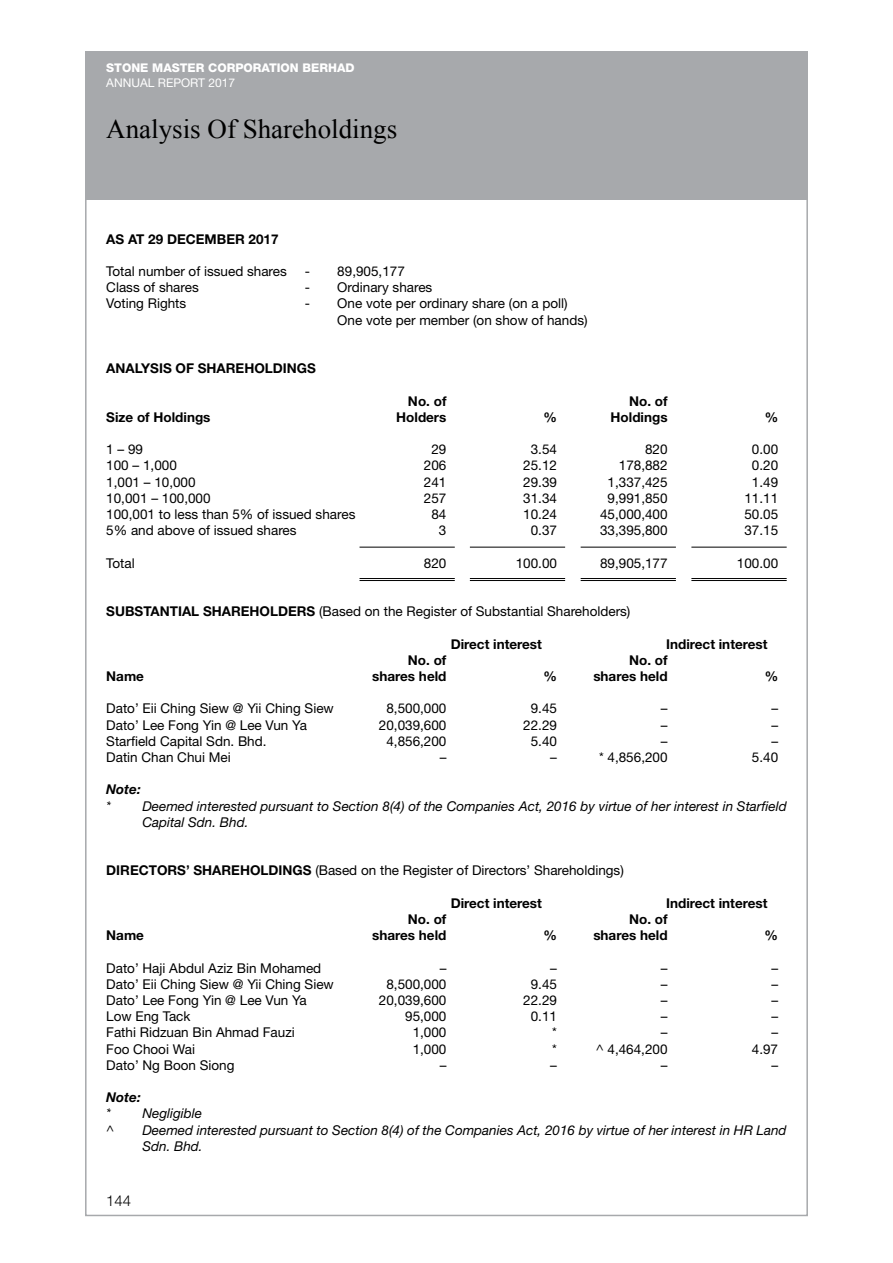
<style>
.page{position:relative;width:893px;height:1263px;background:#fff}
.page>*{position:absolute;margin:0;border:0;box-sizing:border-box;transform-origin:0 0}
.t1{font:27px "Times New Roman";color:#000}
.t2{font:300 15px "Helvetica Neue LT Std";color:#000}
.t3{font:13.5px/16.2px "Helvetica Neue LT Std";color:#000}
.t4{font:italic 13.5px/16.2px "Helvetica Neue LT Std";color:#000}
.t5{font:700 13.5px "Helvetica Neue LT Std";color:#000}
.t6{font:italic 700 13.5px "Helvetica Neue LT Std";color:#000}
.t7{font:800 12px "Helvetica Neue LT Std";color:#fff}
.t8{font:12px "Helvetica Neue LT Std";color:#fff}
.s1{font-weight:700}
</style>
<div class="page">
<div style="left:85px;top:51px;width:723px;height:149px;background:#a7a9ac"></div>
<hr style="left:691px;top:547px;width:96px;height:1px;background:#000">
<hr style="left:691px;top:578px;width:96px;height:1px;background:#000">
<hr style="left:691px;top:580px;width:96px;height:1px;background:#000">
<hr style="left:581px;top:547px;width:95px;height:1px;background:#000">
<hr style="left:581px;top:578px;width:95px;height:1px;background:#000">
<hr style="left:581px;top:580px;width:95px;height:1px;background:#000">
<hr style="left:470px;top:547px;width:95px;height:1px;background:#000">
<hr style="left:470px;top:578px;width:95px;height:1px;background:#000">
<hr style="left:470px;top:580px;width:95px;height:1px;background:#000">
<hr style="left:360px;top:547px;width:95px;height:1px;background:#000">
<hr style="left:360px;top:578px;width:95px;height:1px;background:#000">
<hr style="left:360px;top:580px;width:95px;height:1px;background:#000">
<p class="t7" style="left:106px;top:61px;width:250px">STONE MASTER CORPORATION BERHAD</p>
<p class="t8" style="left:106px;top:75px;width:130px">ANNUAL REPORT 2017</p>
<h1 class="t1" style="left:106px;top:111px;width:292px">Analysis Of Shareholdings</h1>
<p class="t5" style="left:106px;top:230px;width:174px">AS AT 29 DECEMBER 2017</p>
<p class="t3" style="left:106px;top:263px;width:182px">Total number of issued shares</p>
<p class="t3" style="left:305px;top:263px;width:102px">- 89,905,177</p>
<p class="t3" style="left:106px;top:279px;width:94px">Class of shares</p>
<p class="t3" style="left:305px;top:279px;width:129px">- Ordinary shares</p>
<p class="t3" style="left:106px;top:295px;width:82px">Voting Rights</p>
<p class="t3" style="left:337px;top:295px;width:252px;text-indent:-33px">- One vote per ordinary share (on a poll)<br>One vote per member (on show of hands)</p>
<p class="t5" style="left:106px;top:360px;width:211px">ANALYSIS OF SHAREHOLDINGS</p>
<p class="t5" style="left:408px;top:392px;width:40px">No. of</p>
<p class="t5" style="left:629px;top:392px;width:40px">No. of</p>
<p class="t5" style="left:106px;top:409px;width:106px">Size of Holdings</p>
<p class="t5" style="left:396px;top:409px;width:52px">Holders</p>
<p class="t5" style="left:544px;top:409px;width:15px">%</p>
<p class="t5" style="left:611px;top:409px;width:58px">Holdings</p>
<p class="t5" style="left:765px;top:409px;width:15px">%</p>
<p class="t3" style="left:106px;top:441px;width:38px">1 – 99</p>
<p class="t3" style="left:431px;top:441px;width:17px">29</p>
<p class="t3" style="left:531px;top:441px;width:28px">3.54</p>
<p class="t3" style="left:645px;top:441px;width:24px">820</p>
<p class="t3" style="left:752px;top:441px;width:28px">0.00</p>
<p class="t3" style="left:106px;top:457px;width:72px">100 – 1,000</p>
<p class="t3" style="left:424px;top:457px;width:24px">206</p>
<p class="t3" style="left:523px;top:457px;width:35px">25.12</p>
<p class="t3" style="left:619px;top:457px;width:50px">178,882</p>
<p class="t3" style="left:752px;top:457px;width:28px">0.20</p>
<p class="t3" style="left:106px;top:473px;width:91px">1,001 – 10,000</p>
<p class="t3" style="left:424px;top:473px;width:24px">241</p>
<p class="t3" style="left:523px;top:473px;width:35px">29.39</p>
<p class="t3" style="left:608px;top:473px;width:62px">1,337,425</p>
<p class="t3" style="left:752px;top:473px;width:28px">1.49</p>
<p class="t3" style="left:106px;top:490px;width:106px">10,001 – 100,000</p>
<p class="t3" style="left:424px;top:490px;width:24px">257</p>
<p class="t3" style="left:523px;top:490px;width:35px">31.34</p>
<p class="t3" style="left:608px;top:490px;width:62px">9,991,850</p>
<p class="t3" style="left:744px;top:490px;width:35px">11.11</p>
<p class="t3" style="left:106px;top:506px;width:251px">100,001 to less than 5% of issued shares</p>
<p class="t3" style="left:431px;top:506px;width:17px">84</p>
<p class="t3" style="left:523px;top:506px;width:35px">10.24</p>
<p class="t3" style="left:600px;top:506px;width:69px">45,000,400</p>
<p class="t3" style="left:744px;top:506px;width:35px">50.05</p>
<p class="t3" style="left:106px;top:522px;width:192px">5% and above of issued shares</p>
<p class="t3" style="left:439px;top:522px;width:9px">3</p>
<p class="t3" style="left:531px;top:522px;width:28px">0.37</p>
<p class="t3" style="left:600px;top:522px;width:69px">33,395,800</p>
<p class="t3" style="left:744px;top:522px;width:35px">37.15</p>
<p class="t3" style="left:106px;top:554px;width:30px">Total</p>
<p class="t3" style="left:424px;top:554px;width:24px">820</p>
<p class="t3" style="left:516px;top:554px;width:43px">100.00</p>
<p class="t3" style="left:600px;top:554px;width:69px">89,905,177</p>
<p class="t3" style="left:737px;top:554px;width:43px">100.00</p>
<p class="t3" style="left:106px;top:603px;width:526px"><span class="s1">SUBSTANTIAL SHAREHOLDERS</span> (Based on the Register of Substantial Shareholders)</p>
<p class="t5" style="left:451px;top:635px;width:93px">Direct interest</p>
<p class="t5" style="left:666px;top:635px;width:103px">Indirect interest</p>
<p class="t5" style="left:408px;top:652px;width:40px">No. of</p>
<p class="t5" style="left:629px;top:652px;width:40px">No. of</p>
<p class="t5" style="left:106px;top:668px;width:39px">Name</p>
<p class="t5" style="left:372px;top:668px;width:76px">shares held</p>
<p class="t5" style="left:543px;top:668px;width:15px">%</p>
<p class="t5" style="left:593px;top:668px;width:76px">shares held</p>
<p class="t5" style="left:765px;top:668px;width:15px">%</p>
<p class="t3" style="left:106px;top:700px;width:229px">Dato’ Eii Ching Siew @ Yii Ching Siew</p>
<p class="t3" style="left:386px;top:700px;width:62px">8,500,000</p>
<p class="t3" style="left:531px;top:700px;width:28px">9.45</p>
<p class="t3" style="left:661px;top:700px;width:8px">–</p>
<p class="t3" style="left:771px;top:700px;width:8px">–</p>
<p class="t3" style="left:106px;top:716px;width:202px">Dato’ Lee Fong Yin @ Lee Vun Ya</p>
<p class="t3" style="left:379px;top:716px;width:69px">20,039,600</p>
<p class="t3" style="left:523px;top:716px;width:35px">22.29</p>
<p class="t3" style="left:661px;top:716px;width:8px">–</p>
<p class="t3" style="left:771px;top:716px;width:8px">–</p>
<p class="t3" style="left:106px;top:733px;width:162px">Starfield Capital Sdn. Bhd.</p>
<p class="t3" style="left:386px;top:733px;width:62px">4,856,200</p>
<p class="t3" style="left:531px;top:733px;width:28px">5.40</p>
<p class="t3" style="left:661px;top:733px;width:8px">–</p>
<p class="t3" style="left:771px;top:733px;width:8px">–</p>
<p class="t3" style="left:106px;top:749px;width:126px">Datin Chan Chui Mei</p>
<p class="t3" style="left:440px;top:749px;width:8px">–</p>
<p class="t3" style="left:550px;top:749px;width:8px">–</p>
<p class="t3" style="left:599px;top:749px;width:70px">* 4,856,200</p>
<p class="t3" style="left:752px;top:749px;width:28px">5.40</p>
<p class="t6" style="left:106px;top:781px;width:36px">Note:</p>
<p class="t4" style="left:142px;top:797px;width:646px;text-indent:-36px">* Deemed interested pursuant to Section 8(4) of the Companies Act, 2016 by virtue of her interest in Starfield<br>Capital Sdn. Bhd.</p>
<p class="t3" style="left:106px;top:862px;width:519px"><span class="s1">DIRECTORS’ SHAREHOLDINGS</span> (Based on the Register of Directors’ Shareholdings)</p>
<p class="t5" style="left:451px;top:895px;width:93px">Direct interest</p>
<p class="t5" style="left:666px;top:895px;width:103px">Indirect interest</p>
<p class="t5" style="left:408px;top:911px;width:40px">No. of</p>
<p class="t5" style="left:629px;top:911px;width:40px">No. of</p>
<p class="t5" style="left:106px;top:927px;width:39px">Name</p>
<p class="t5" style="left:372px;top:927px;width:76px">shares held</p>
<p class="t5" style="left:543px;top:927px;width:15px">%</p>
<p class="t5" style="left:593px;top:927px;width:76px">shares held</p>
<p class="t5" style="left:765px;top:927px;width:15px">%</p>
<p class="t3" style="left:106px;top:959px;width:217px">Dato’ Haji Abdul Aziz Bin Mohamed</p>
<p class="t3" style="left:440px;top:959px;width:8px">–</p>
<p class="t3" style="left:550px;top:959px;width:8px">–</p>
<p class="t3" style="left:661px;top:959px;width:8px">–</p>
<p class="t3" style="left:771px;top:959px;width:8px">–</p>
<p class="t3" style="left:106px;top:976px;width:229px">Dato’ Eii Ching Siew @ Yii Ching Siew</p>
<p class="t3" style="left:386px;top:976px;width:62px">8,500,000</p>
<p class="t3" style="left:531px;top:976px;width:28px">9.45</p>
<p class="t3" style="left:661px;top:976px;width:8px">–</p>
<p class="t3" style="left:771px;top:976px;width:8px">–</p>
<p class="t3" style="left:106px;top:992px;width:202px">Dato’ Lee Fong Yin @ Lee Vun Ya</p>
<p class="t3" style="left:379px;top:992px;width:69px">20,039,600</p>
<p class="t3" style="left:523px;top:992px;width:35px">22.29</p>
<p class="t3" style="left:661px;top:992px;width:8px">–</p>
<p class="t3" style="left:771px;top:992px;width:8px">–</p>
<p class="t3" style="left:106px;top:1008px;width:86px">Low Eng Tack</p>
<p class="t3" style="left:405px;top:1008px;width:43px">95,000</p>
<p class="t3" style="left:531px;top:1008px;width:28px">0.11</p>
<p class="t3" style="left:661px;top:1008px;width:8px">–</p>
<p class="t3" style="left:771px;top:1008px;width:8px">–</p>
<p class="t3" style="left:106px;top:1024px;width:190px">Fathi Ridzuan Bin Ahmad Fauzi</p>
<p class="t3" style="left:413px;top:1024px;width:35px">1,000</p>
<p class="t3" style="left:552px;top:1024px;width:6px">*</p>
<p class="t3" style="left:661px;top:1024px;width:8px">–</p>
<p class="t3" style="left:771px;top:1024px;width:8px">–</p>
<p class="t3" style="left:106px;top:1040px;width:90px">Foo Chooi Wai</p>
<p class="t3" style="left:413px;top:1040px;width:35px">1,000</p>
<p class="t3" style="left:552px;top:1040px;width:6px">*</p>
<p class="t3" style="left:596px;top:1040px;width:73px">^ 4,464,200</p>
<p class="t3" style="left:752px;top:1040px;width:28px">4.97</p>
<p class="t3" style="left:106px;top:1057px;width:130px">Dato’ Ng Boon Siong</p>
<p class="t3" style="left:440px;top:1057px;width:8px">–</p>
<p class="t3" style="left:550px;top:1057px;width:8px">–</p>
<p class="t3" style="left:661px;top:1057px;width:8px">–</p>
<p class="t3" style="left:771px;top:1057px;width:8px">–</p>
<p class="t6" style="left:106px;top:1089px;width:36px">Note:</p>
<p class="t4" style="left:106px;top:1105px;width:97px">* Negligible ^</p>
<p class="t4" style="left:142px;top:1121px;width:646px">Deemed interested pursuant to Section 8(4) of the Companies Act, 2016 by virtue of her interest in HR Land<br>Sdn. Bhd.</p>
<p class="t2" style="left:106px;top:1192px;width:27px">144</p>
</div>
